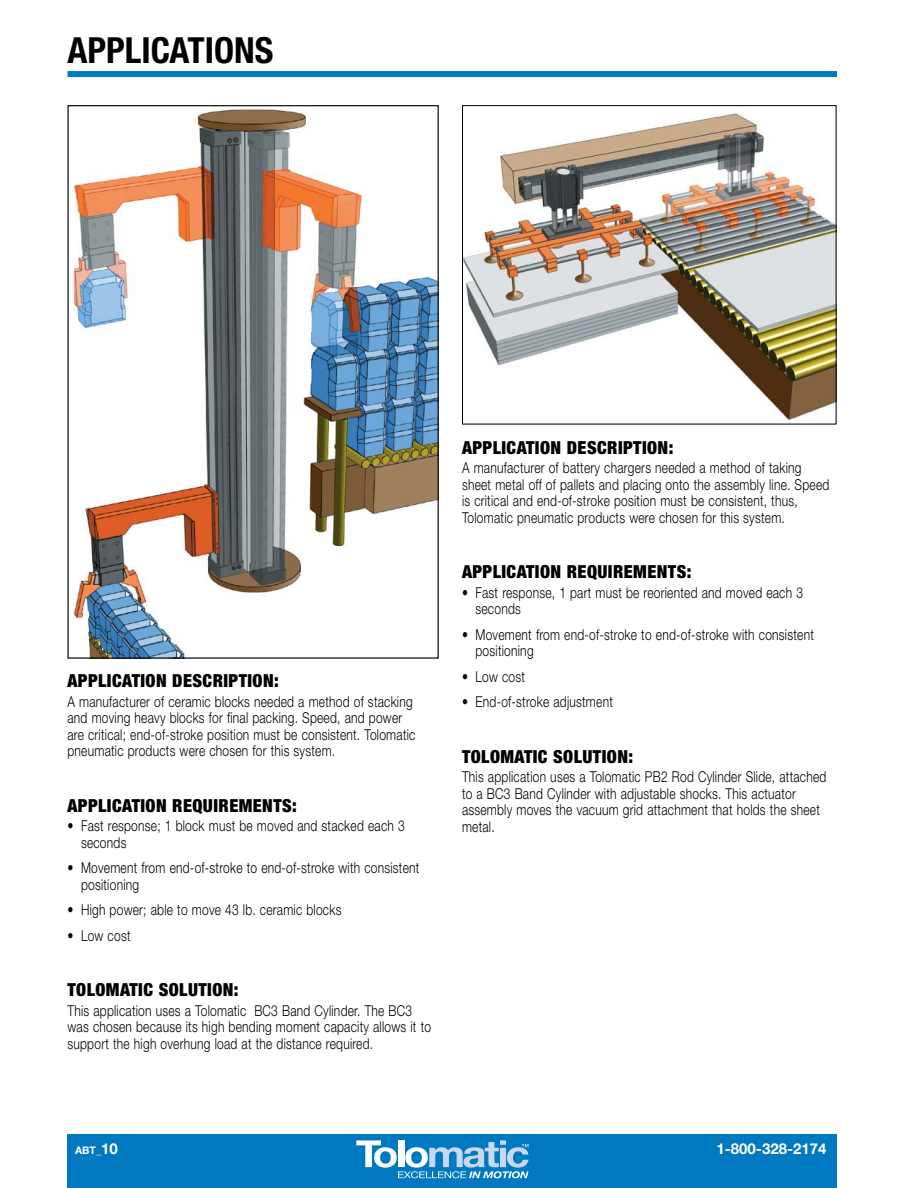
<style>
.page{position:relative;width:918px;height:1188px;background:#fff}
.page>*{position:absolute;margin:0;border:0;box-sizing:border-box;transform-origin:0 0}
.t1{font:700 condensed 36px "Helvetica Neue LT Std";color:#000}
.t2{font:900 condensed 18px "Helvetica Neue LT Std";letter-spacing:.025em;color:#000}
.t3{font:300 15px/16.5px "Helvetica Neue LT Std";letter-spacing:.02em;color:#000;scale:.8 1}
.t4{font:700 15px "Helvetica Neue LT Std";color:#fff}
.t5{font:700 10.5px "Helvetica Neue LT Std";color:#fff}
.s1{font-size:15px}
</style>
<div class="page">
<div style="left:68px;top:71px;width:769px;height:6px;background:#0079c1"></div>
<div style="left:68px;top:1134px;width:769px;height:54px;background:#0079c1"></div>
<svg style="left:356px;top:1140px;width:173px;height:38px"></svg>
<img style="left:72px;top:109px;width:365px;height:548px">
<img style="left:464px;top:113px;width:371px;height:307px">
<div style="left:462px;top:105px;width:375px;height:320px;border:1px solid #000"></div>
<h1 class="t1" style="left:68px;top:29px;width:207px">APPLICATIONS</h1>
<p class="t2" style="left:68px;top:670px;width:213px">APPLICATION DESCRIPTION:</p>
<p class="t3" style="left:68px;top:693px;width:437px">A manufacturer of ceramic blocks needed a method of stacking and moving heavy blocks for final packing. Speed, and power are critical; end-of-stroke position must be consistent. Tolomatic pneumatic products were chosen for this system.</p>
<p class="t2" style="left:68px;top:794px;width:231px">APPLICATION REQUIREMENTS:</p>
<p class="t3" style="left:81px;top:817px;width:406px;text-indent:-14px">• Fast response; 1 block must be moved and stacked each 3 seconds</p>
<p class="t3" style="left:81px;top:859px;width:425px;text-indent:-14px">• Movement from end-of-stroke to end-of-stroke with consistent positioning</p>
<p class="t3" style="left:68px;top:901px;width:344px">• High power; able to move 43 lb. ceramic blocks</p>
<p class="t3" style="left:68px;top:927px;width:80px">• Low cost</p>
<p class="t2" style="left:68px;top:979px;width:173px">TOLOMATIC SOLUTION:</p>
<p class="t3" style="left:68px;top:1002px;width:456px">This application uses a Tolomatic BC3 Band Cylinder. The BC3 was chosen because its high bending moment capacity allows it to support the high overhung load at the distance required.</p>
<p class="t2" style="left:462px;top:436px;width:213px">APPLICATION DESCRIPTION:</p>
<p class="t3" style="left:462px;top:460px;width:461px">A manufacturer of battery chargers needed a method of taking sheet metal off of pallets and placing onto the assembly line. Speed is critical and end-of-stroke position must be consistent, thus, Tolomatic pneumatic products were chosen for this system.</p>
<p class="t2" style="left:462px;top:561px;width:231px">APPLICATION REQUIREMENTS:</p>
<p class="t3" style="left:476px;top:584px;width:411px;text-indent:-14px">• Fast response, 1 part must be reoriented and moved each 3 seconds</p>
<p class="t3" style="left:476px;top:626px;width:425px;text-indent:-14px">• Movement from end-of-stroke to end-of-stroke with consistent positioning</p>
<p class="t3" style="left:462px;top:668px;width:80px">• Low cost</p>
<p class="t3" style="left:462px;top:694px;width:190px">• End-of-stroke adjustment</p>
<p class="t2" style="left:462px;top:745px;width:173px">TOLOMATIC SOLUTION:</p>
<p class="t3" style="left:462px;top:769px;width:457px">This application uses a Tolomatic PB2 Rod Cylinder Slide, attached to a BC3 Band Cylinder with adjustable shocks. This actuator assembly moves the vacuum grid attachment that holds the sheet metal.</p>
<p class="t5" style="left:75px;top:1144px;width:44px">ABT_<span class="s1">10</span></p>
<p class="t4" style="left:716px;top:1140px;width:112px">1-800-328-2174</p>
</div>
